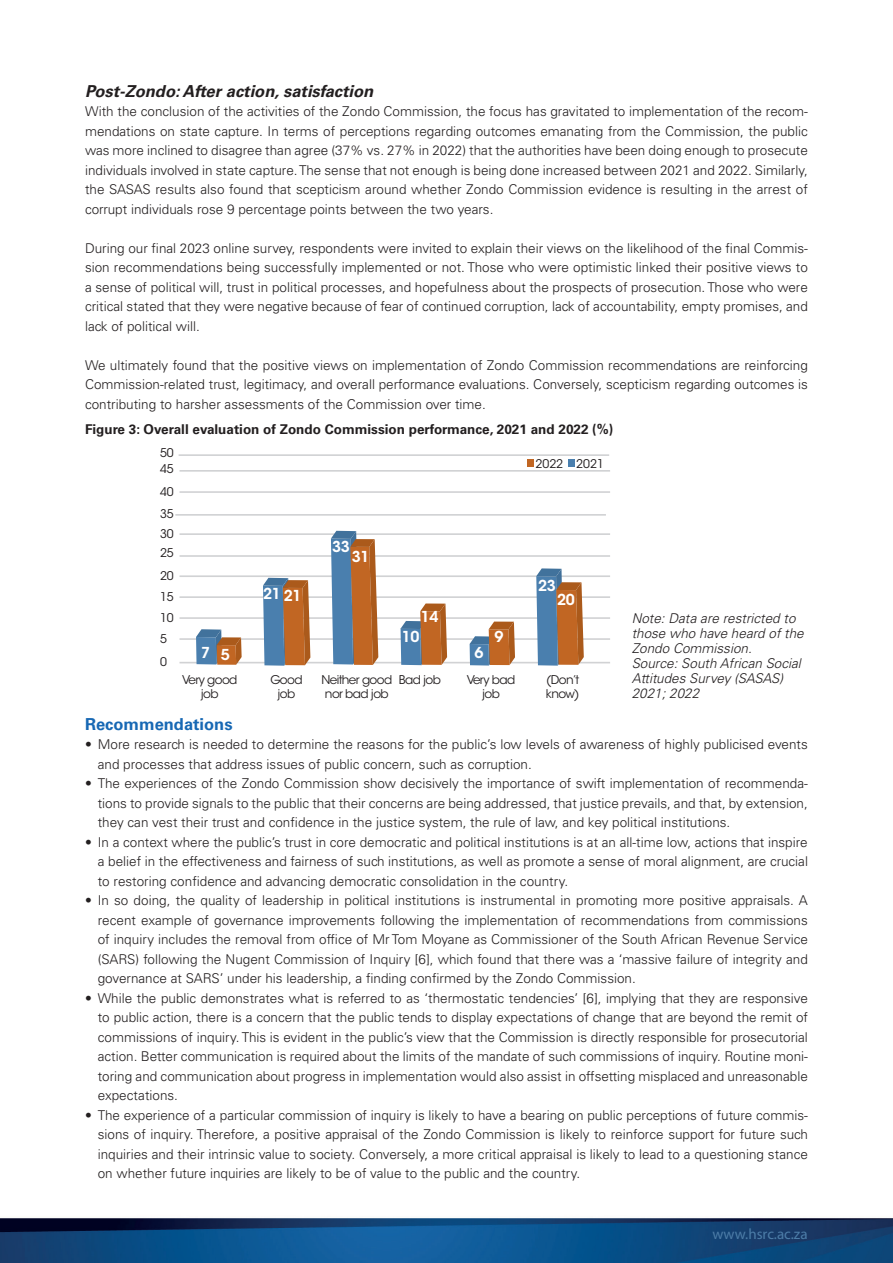
<style>
.page{position:relative;width:893px;height:1263px;background:#fff}
.page>*{position:absolute;margin:0;border:0;box-sizing:border-box;transform-origin:0 0}
.t1{font:italic 700 16.5px "Univers LT Std";color:#231f20}
.t2{font:700 16.5px "Univers LT Std";color:#1768b4}
.t3{font:600 15px "ITC Avant Garde Std";letter-spacing:-.02em;color:#fff}
.t4{font:15px "Myriad Pro";color:#4c7ca7}
.t5{font:300 13.5px/19.5px "Univers LT Std";color:#231f20;text-align:justify}
.t6{font:italic 300 13.5px/15px "Univers LT Std";color:#231f20}
.t7{font:700 13.5px "Univers LT Std";color:#231f20}
.t8{font:12px/13.5px "ITC Avant Garde Std";letter-spacing:-.05em;color:#231f20}
</style>
<div class="page">
<img style="left:0;top:1218px;width:892px;height:45px">
<hr style="left:179px;top:454px;width:430px;height:2px;background:#d1d2d4">
<hr style="left:179px;top:662px;width:431px;height:1px;background:#d1d2d4">
<hr style="left:179px;top:638px;width:431px;height:2px;background:#d1d2d4">
<hr style="left:179px;top:617px;width:431px;height:2px;background:#d1d2d4">
<hr style="left:179px;top:596px;width:431px;height:2px;background:#d1d2d4">
<hr style="left:179px;top:575px;width:431px;height:2px;background:#d1d2d4">
<hr style="left:179px;top:555px;width:431px;height:2px;background:#d1d2d4">
<hr style="left:179px;top:533px;width:431px;height:2px;background:#d1d2d4">
<hr style="left:175px;top:514px;width:431px;height:2px;background:#d1d2d4">
<hr style="left:179px;top:491px;width:431px;height:2px;background:#d1d2d4">
<hr style="left:179px;top:470px;width:431px;height:2px;background:#d1d2d4">
<div style="left:527px;top:460px;width:7px;height:7px;background:#c16623"></div>
<div style="left:568px;top:460px;width:6px;height:7px;background:#4a7fae"></div>
<svg style="left:536px;top:568px;width:48px;height:98px;background:#93837a"></svg>
<svg style="left:470px;top:622px;width:45px;height:43px"></svg>
<svg style="left:401px;top:603px;width:46px;height:62px;background:#a2846f"></svg>
<svg style="left:331px;top:531px;width:47px;height:134px;background:#907c70"></svg>
<svg style="left:263px;top:578px;width:47px;height:88px;background:#8e776a"></svg>
<svg style="left:196px;top:629px;width:46px;height:36px;background:#908783"></svg>
<p class="t1" style="left:85px;top:81px;width:290px">Post-Zondo: After action, satisfaction</p>
<p class="t5" style="left:85px;top:102px;width:724px">With the conclusion of the activities of the Zondo Commission, the focus has gravitated to implementation of the recom&shy;mendations on state capture. In terms of perceptions regarding outcomes emanating from the Commission, the public was more inclined to disagree than agree (37% vs. 27% in 2022) that the authorities have been doing enough to prosecute individuals involved in state capture. The sense that not enough is being done increased between 2021 and 2022. Similarly, the SASAS results also found that scepticism around whether Zondo Commission evidence is resulting in the arrest of corrupt individuals rose 9 percentage points between the two years.</p>
<p class="t5" style="left:85px;top:238px;width:724px">During our final 2023 online survey, respondents were invited to explain their views on the likelihood of the final Commis&shy;sion recommendations being successfully implemented or not. Those who were optimistic linked their positive views to a sense of political will, trust in political processes, and hopefulness about the prospects of prosecution. Those who were critical stated that they were negative because of fear of continued corruption, lack of accountability, empty promises, and lack of political will.</p>
<p class="t5" style="left:85px;top:355px;width:724px">We ultimately found that the positive views on implementation of Zondo Commission recommendations are reinforcing Commission-related trust, legitimacy, and overall performance evaluations. Conversely, scepticism regarding outcomes is contributing to harsher assessments of the Commission over time.</p>
<p class="t7" style="left:85px;top:422px;width:530px">Figure 3: Overall evaluation of Zondo Commission performance, 2021 and 2022 (%)</p>
<p class="t8" style="left:160px;top:445px;width:15px;line-height:15.8px">50<br>45</p>
<p class="t8" style="left:160px;top:481px;width:15px;line-height:22.2px">40<br>35</p>
<p class="t8" style="left:160px;top:524px;width:15px;line-height:19.4px">30<br>25</p>
<p class="t8" style="left:160px;top:565px;width:15px;line-height:21.3px;text-align:justify">20<br>15<br>10<br>5</p>
<p class="t8" style="left:160px;top:655px;width:8px">0</p>
<p class="t3" style="left:201px;top:644px;width:30px">7 5</p>
<p class="t3" style="left:263px;top:585px;width:40px">21 21</p>
<p class="t3" style="left:332px;top:537px;width:19px">33</p>
<p class="t3" style="left:352px;top:547px;width:19px">31</p>
<p class="t8" style="left:536px;top:457px;width:29px">2022</p>
<p class="t8" style="left:576px;top:457px;width:29px">2021</p>
<p class="t3" style="left:421px;top:607px;width:19px">14</p>
<p class="t3" style="left:402px;top:627px;width:19px">10</p>
<p class="t3" style="left:474px;top:643px;width:11px">6</p>
<p class="t3" style="left:495px;top:627px;width:11px">9</p>
<p class="t3" style="left:538px;top:576px;width:19px">23</p>
<p class="t3" style="left:557px;top:590px;width:19px">20</p>
<p class="t8" style="left:182px;top:673px;width:57px;text-align:center">Very good job</p>
<p class="t8" style="left:270px;top:673px;width:34px;text-align:center">Good job</p>
<p class="t8" style="left:467px;top:673px;width:50px;text-align:center">Very bad job</p>
<p class="t8" style="left:546px;top:673px;width:35px">(Don’t know)</p>
<p class="t8" style="left:321px;top:673px;width:121px">Neither good Bad job nor bad job</p>
<p class="t6" style="left:632px;top:611px;width:174px">Note: Data are restricted to those who have heard of the<br>Zondo Commission.<br>Source: South African Social<br>Attitudes Survey (SASAS)<br>2021; 2022</p>
<p class="t2" style="left:85px;top:714px;width:149px">Recommendations</p>
<p class="t5" style="left:98px;top:735px;width:711px;text-indent:-13px">• More research is needed to determine the reasons for the public’s low levels of awareness of highly publicised events and processes that address issues of public concern, such as corruption.</p>
<p class="t5" style="left:98px;top:774px;width:712px;text-indent:-13px">• The experiences of the Zondo Commission show decisively the importance of swift implementation of recommenda&shy;tions to provide signals to the public that their concerns are being addressed, that justice prevails, and that, by extension, they can vest their trust and confidence in the justice system, the rule of law, and key political institutions.</p>
<p class="t5" style="left:98px;top:832px;width:712px;text-indent:-13px">• In a context where the public’s trust in core democratic and political institutions is at an all-time low, actions that inspire a belief in the effectiveness and fairness of such institutions, as well as promote a sense of moral alignment, are crucial to restoring confidence and advancing democratic consolidation in the country.</p>
<p class="t5" style="left:98px;top:890px;width:712px;text-indent:-13px">• In so doing, the quality of leadership in political institutions is instrumental in promoting more positive appraisals. A recent example of governance improvements following the implementation of recommendations from commissions of inquiry includes the removal from office of Mr Tom Moyane as Commissioner of the South African Revenue Service (SARS) following the Nugent Commission of Inquiry [6], which found that there was a ‘massive failure of integrity and governance at SARS’ under his leadership, a finding confirmed by the Zondo Commission.</p>
<p class="t5" style="left:98px;top:988px;width:712px;text-indent:-13px">• While the public demonstrates what is referred to as ‘thermostatic tendencies’ [6], implying that they are responsive to public action, there is a concern that the public tends to display expectations of change that are beyond the remit of commissions of inquiry. This is evident in the public’s view that the Commission is directly responsible for prosecutorial action. Better communication is required about the limits of the mandate of such commissions of inquiry. Routine moni&shy;toring and communication about progress in implementation would also assist in offsetting misplaced and unreasonable expectations.</p>
<p class="t5" style="left:98px;top:1105px;width:712px;text-indent:-13px">• The experience of a particular commission of inquiry is likely to have a bearing on public perceptions of future commis&shy;sions of inquiry. Therefore, a positive appraisal of the Zondo Commission is likely to reinforce support for future such inquiries and their intrinsic value to society. Conversely, a more critical appraisal is likely to lead to a questioning stance on whether future inquiries are likely to be of value to the public and the country.</p>
<p class="t4" style="left:712px;top:1225px;width:97px">www.hsrc.ac.za</p>
</div>
